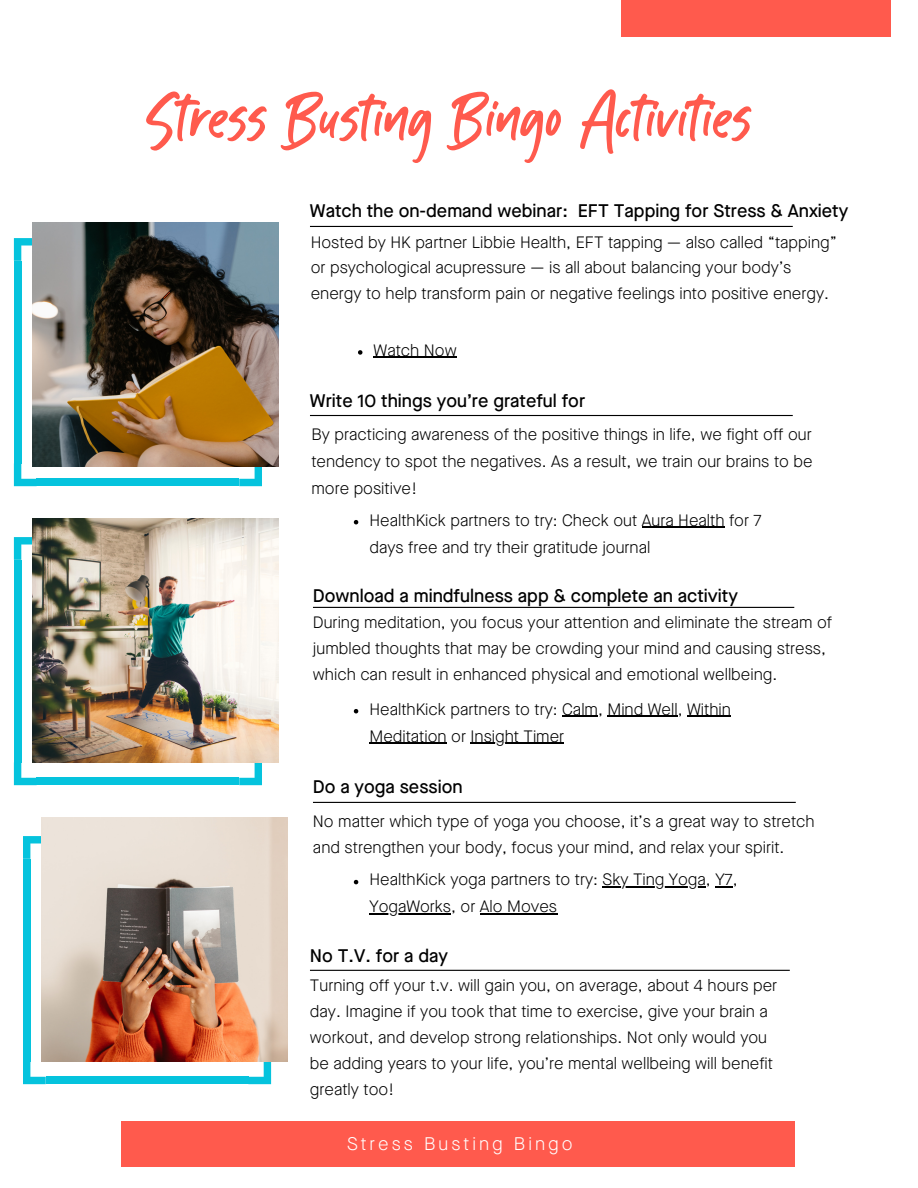
<style>
.page{position:relative;width:918px;height:1188px;background:#fff}
.page>*{position:absolute;margin:0;border:0;box-sizing:border-box;transform-origin:0 0}
.t1{font:93.45px "Kabut Hitam";color:#ff5a4d}
.t2{font:500 18.3px "Maison Neue";color:#000}
.t3{font:300 18.3px "Maison Neue";letter-spacing:.165em;color:#fff}
.t4{font:300 16.5px/25.8px "Maison Neue";color:#000}
</style>
<div class="page">
<div style="left:122px;top:1121px;width:673px;height:46px;background:#ff5a4d"></div>
<hr style="left:310px;top:226px;width:483px;height:1px;background:#000">
<div style="left:621px;top:0;width:269px;height:37px;background:#ff5a4d"></div>
<hr style="left:310px;top:415px;width:483px;height:1px;background:#000">
<hr style="left:313px;top:607px;width:481px;height:1px;background:#000">
<hr style="left:313px;top:802px;width:483px;height:1px;background:#000">
<hr style="left:310px;top:970px;width:480px;height:1px;background:#000">
<div style="left:14px;top:261px;width:7px;height:202px;background:#05c3dd"></div>
<div style="left:37px;top:479px;width:202px;height:7px;background:#05c3dd"></div>
<svg style="left:14px;top:238px;width:18px;height:23px"></svg>
<svg style="left:239px;top:467px;width:23px;height:19px"></svg>
<svg style="left:14px;top:463px;width:23px;height:23px"></svg>
<img style="left:32px;top:223px;width:246px;height:244px">
<div style="left:14px;top:560px;width:7px;height:202px;background:#05c3dd"></div>
<div style="left:37px;top:778px;width:202px;height:7px;background:#05c3dd"></div>
<svg style="left:14px;top:537px;width:18px;height:23px"></svg>
<svg style="left:239px;top:763px;width:23px;height:22px"></svg>
<svg style="left:14px;top:762px;width:23px;height:23px"></svg>
<img style="left:32px;top:518px;width:246px;height:245px">
<svg style="left:354px;top:520px;width:4px;height:4px"></svg>
<hr style="left:642px;top:527px;width:83px;height:1px;background:#000">
<svg style="left:354px;top:709px;width:4px;height:4px"></svg>
<hr style="left:562px;top:716px;width:36px;height:1px;background:#000">
<hr style="left:607px;top:716px;width:71px;height:1px;background:#000">
<hr style="left:687px;top:716px;width:44px;height:1px;background:#000">
<hr style="left:369px;top:743px;width:78px;height:1px;background:#000">
<hr style="left:471px;top:743px;width:93px;height:1px;background:#000">
<svg style="left:354px;top:880px;width:4px;height:4px"></svg>
<hr style="left:603px;top:887px;width:103px;height:1px;background:#000">
<svg style="left:715px;top:887px;width:18px;height:1px"></svg>
<hr style="left:369px;top:914px;width:82px;height:1px;background:#000">
<hr style="left:480px;top:914px;width:77px;height:1px;background:#000">
<div style="left:23px;top:859px;width:7px;height:202px;background:#05c3dd"></div>
<div style="left:46px;top:1077px;width:202px;height:7px;background:#05c3dd"></div>
<svg style="left:23px;top:836px;width:18px;height:23px"></svg>
<svg style="left:248px;top:1062px;width:23px;height:22px"></svg>
<svg style="left:23px;top:1061px;width:23px;height:23px"></svg>
<img style="left:41px;top:817px;width:247px;height:245px">
<svg style="left:358px;top:350px;width:4px;height:5px"></svg>
<hr style="left:374px;top:357px;width:83px;height:1px;background:#000">
<p class="t1" style="left:149px;top:72px;width:605px">Stress Busting Bingo Activities</p>
<p class="t2" style="left:310px;top:203px;width:540px">Watch the on-demand webinar: EFT Tapping for Stress &amp; Anxiety</p>
<p class="t4" style="left:311px;top:230px;width:528px">Hosted by HK partner Libbie Health, EFT tapping — also called “tapping” or psychological acupressure — is all about balancing your body’s energy to help transform pain or negative feelings into positive energy.</p>
<p class="t4" style="left:374px;top:339px;width:85px">Watch Now</p>
<p class="t2" style="left:310px;top:393px;width:277px">Write 10 things you’re grateful for</p>
<p class="t4" style="left:311px;top:423px;width:503px;line-height:27px;text-align:justify">By practicing awareness of the positive things in life, we fight off our tendency to spot the negatives. As a result, we train our brains to be more positive!</p>
<p class="t4" style="left:369px;top:508px;width:394px;line-height:27px">HealthKick partners to try: Check out Aura Health for 7 days free and try their gratitude journal</p>
<p class="t2" style="left:313px;top:588px;width:427px">Download a mindfulness app &amp; complete an activity</p>
<p class="t4" style="left:313px;top:611px;width:521px">During meditation, you focus your attention and eliminate the stream of jumbled thoughts that may be crowding your mind and causing stress, which can result in enhanced physical and emotional wellbeing.</p>
<p class="t4" style="left:369px;top:697px;width:363px;line-height:27px">HealthKick partners to try: Calm, Mind Well, Within<br>Meditation or Insight Timer</p>
<p class="t2" style="left:313px;top:779px;width:151px">Do a yoga session</p>
<p class="t4" style="left:313px;top:810px;width:503px">No matter which type of yoga you choose, it’s a great way to stretch and strengthen your body, focus your mind, and relax your spirit.</p>
<p class="t4" style="left:369px;top:868px;width:370px;line-height:27px">HealthKick yoga partners to try: Sky Ting Yoga, Y7,<br>YogaWorks, or Alo Moves</p>
<p class="t2" style="left:310px;top:948px;width:140px">No T.V. for a day</p>
<p class="t4" style="left:310px;top:974px;width:469px">Turning off your t.v. will gain you, on average, about 4 hours per day. Imagine if you took that time to exercise, give your brain a workout, and develop strong relationships. Not only would you be adding years to your life, you’re mental wellbeing will benefit greatly too!</p>
<p class="t3" style="left:347px;top:1136px;width:227px">Stress Busting Bingo</p>
</div>
